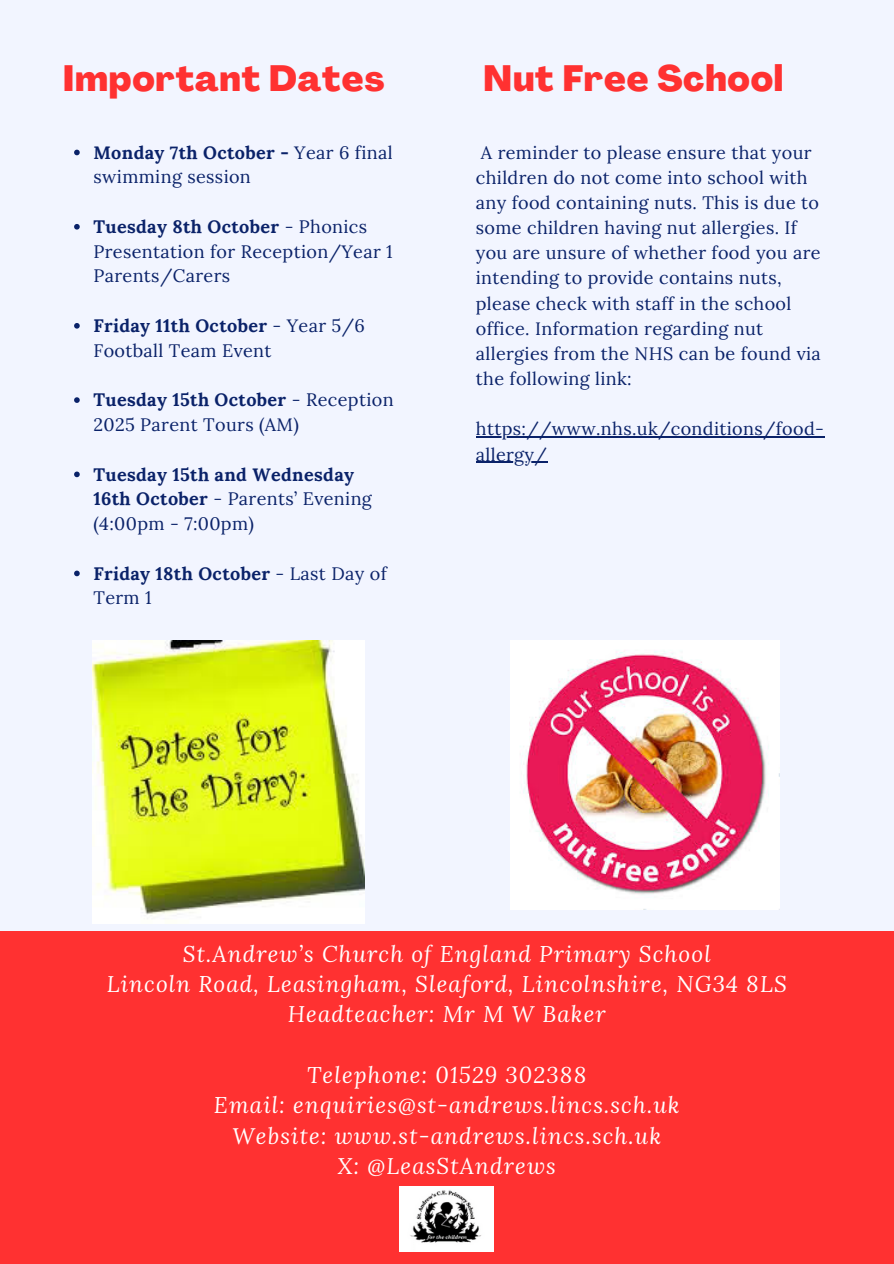
<style>
.page{position:relative;width:894px;height:1264px;background:#fff}
.page>*{position:absolute;margin:0;border:0;box-sizing:border-box;transform-origin:0 0}
.t1{font:800 36px "Agrandir";letter-spacing:.02em;color:#ff3131}
.t2{font:italic 22.5px/30.3px "Lora";letter-spacing:.05em;color:#fff;text-align:center}
.t3{font:18px/25.2px "Lora";letter-spacing:.02em;color:#0a2269}
.t4{font:700 18px/24.8px "Lora";letter-spacing:.02em;color:#0a2269}
.s1{font-weight:700}
.s2{font-weight:400}
</style>
<div class="page">
<div style="left:0;top:0;width:893px;height:1263px;background:#f2f5ff"></div>
<img style="left:93px;top:640px;width:271px;height:283px">
<img style="left:510px;top:640px;width:269px;height:269px">
<div style="left:0;top:931px;width:893px;height:332px;background:#ff3131"></div>
<svg style="left:74px;top:150px;width:6px;height:5px"></svg>
<svg style="left:74px;top:224px;width:6px;height:5px"></svg>
<svg style="left:74px;top:323px;width:6px;height:5px"></svg>
<svg style="left:74px;top:397px;width:6px;height:6px"></svg>
<svg style="left:74px;top:471px;width:6px;height:6px"></svg>
<svg style="left:74px;top:570px;width:6px;height:6px"></svg>
<hr style="left:475px;top:436px;width:349px;height:2px;background:#0a2269">
<hr style="left:475px;top:461px;width:72px;height:2px;background:#0a2269">
<img style="left:400px;top:1186px;width:93px;height:65px">
<h2 class="t1" style="left:63px;top:64px;width:323px">Important Dates</h2>
<p class="t1" style="left:483px;top:64px;width:302px">Nut Free School</p>
<p class="t3" style="left:93px;top:140px;width:301px;line-height:24.8px"><span class="s1">Monday 7th October -</span> Year 6 final swimming session</p>
<p class="t3" style="left:93px;top:214px;width:301px;line-height:24.8px"><span class="s1">Tuesday 8th October</span> - Phonics<br>Presentation for Reception/Year 1<br>Parents/Carers</p>
<p class="t3" style="left:93px;top:313px;width:273px;line-height:24.8px"><span class="s1">Friday 11th October</span> - Year 5/6<br>Football Team Event</p>
<p class="t3" style="left:93px;top:387px;width:301px;line-height:24.8px"><span class="s1">Tuesday 15th October</span> - Reception<br>2025 Parent Tours (AM)</p>
<p class="t4" style="left:93px;top:461px;width:280px">Tuesday 15th and Wednesday<br>16th October <span class="s2">- Parents’ Evening (4:00pm - 7:00pm)</span></p>
<p class="t4" style="left:93px;top:560px;width:295px">Friday 18th October <span class="s2">- Last Day of<br>Term 1</span></p>
<p class="t3" style="left:475px;top:139px;width:346px">A reminder to please ensure that your children do not come into school with any food containing nuts. This is due to some children having nut allergies. If you are unsure of whether food you are intending to provide contains nuts, please check with staff in the school office. Information regarding nut allergies from the NHS can be found via the following link:</p>
<p class="t3" style="left:475px;top:416px;width:349px">https://www.nhs.uk/conditions/food-</p>
<h2 class="t3" style="left:475px;top:441px;width:72px">allergy/</h2>
<p class="t2" style="left:107px;top:937px;width:681px">St.Andrew’s Church of England Primary School<br>Lincoln Road, Leasingham, Sleaford, Lincolnshire, NG34 8LS<br>Headteacher: Mr M W Baker</p>
<p class="t2" style="left:214px;top:1059px;width:467px">Telephone: 01529 302388<br>Email: enquiries@st-andrews.lincs.sch.uk<br>Website: www.st-andrews.lincs.sch.uk<br>X: @LeasStAndrews</p>
</div>
